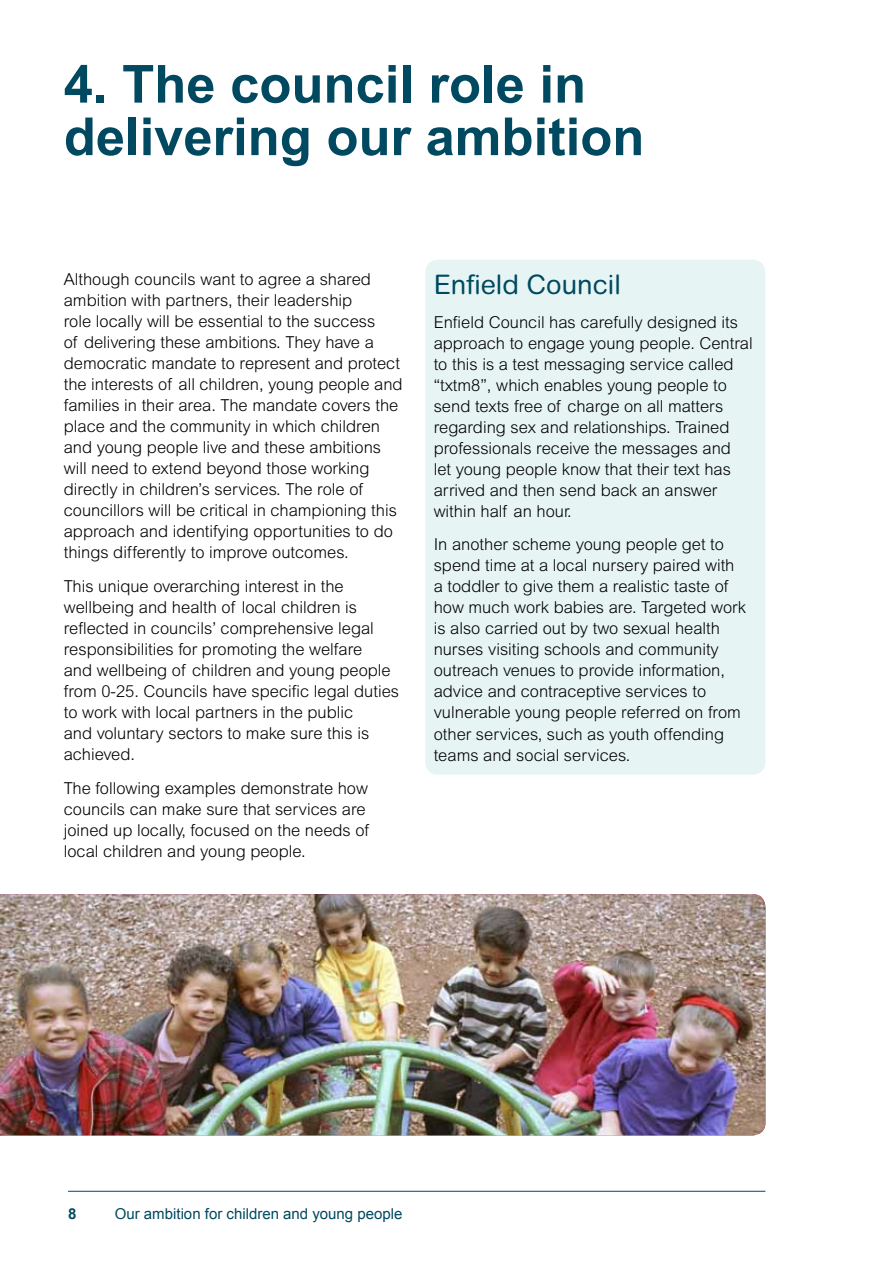
<style>
.page{position:relative;width:893px;height:1263px;background:#fff}
.page>*{position:absolute;margin:0;border:0;box-sizing:border-box;transform-origin:0 0}
.t1{font:700 52.5px/52.5px "Arial";color:#004960}
.t2{font:27px "Arial Rounded MT";color:#004960}
.t3{font:300 16.5px/21px "Arial MT Std";color:#000}
.t4{font:15px "Arial";color:#004960}
.t5{font:700 15px "Arial";color:#004960}
</style>
<div class="page">
<hr style="left:68px;top:1191px;width:697px;height:1px;background:#004960">
<div style="left:425px;top:260px;width:340px;height:515px;background:#e6f5f3;border-radius:13px"></div>
<img style="left:0;top:894px;width:765px;height:241px">
<h1 class="t1" style="left:64px;top:60px;width:582px">4. The council role in delivering our ambition</h1>
<p class="t3" style="left:64px;top:268px;width:340px">Although councils want to agree a shared ambition with partners, their leadership<br>role locally will be essential to the success<br>of delivering these ambitions. They have a democratic mandate to represent and protect the interests of all children, young people and families in their area. The mandate covers the place and the community in which children and young people live and these ambitions will need to extend beyond those working directly in children’s services. The role of councillors will be critical in championing this approach and identifying opportunities to do things differently to improve outcomes.</p>
<p class="t3" style="left:64px;top:575px;width:337px">This unique overarching interest in the wellbeing and health of local children is reflected in councils’ comprehensive legal responsibilities for promoting the welfare<br>and wellbeing of children and young people from 0-25. Councils have specific legal duties to work with local partners in the public<br>and voluntary sectors to make sure this is achieved.</p>
<p class="t3" style="left:64px;top:777px;width:307px">The following examples demonstrate how councils can make sure that services are joined up locally, focused on the needs of local children and young people.</p>
<h2 class="t2" style="left:434px;top:269px;width:189px">Enfield Council</h2>
<p class="t3" style="left:434px;top:311px;width:320px">Enfield Council has carefully designed its approach to engage young people. Central to this is a test messaging service called “txtm8”, which enables young people to send texts free of charge on all matters regarding sex and relationships. Trained professionals receive the messages and<br>let young people know that their text has arrived and then send back an answer within half an hour.</p>
<p class="t3" style="left:434px;top:534px;width:314px">In another scheme young people get to spend time at a local nursery paired with a toddler to give them a realistic taste of how much work babies are. Targeted work is also carried out by two sexual health nurses visiting schools and community outreach venues to provide information, advice and contraceptive services to vulnerable young people referred on from other services, such as youth offending teams and social services.</p>
<p class="t5" style="left:68px;top:1203px;width:10px">8</p>
<p class="t4" style="left:115px;top:1203px;width:289px">Our ambition for children and young people</p>
</div>
